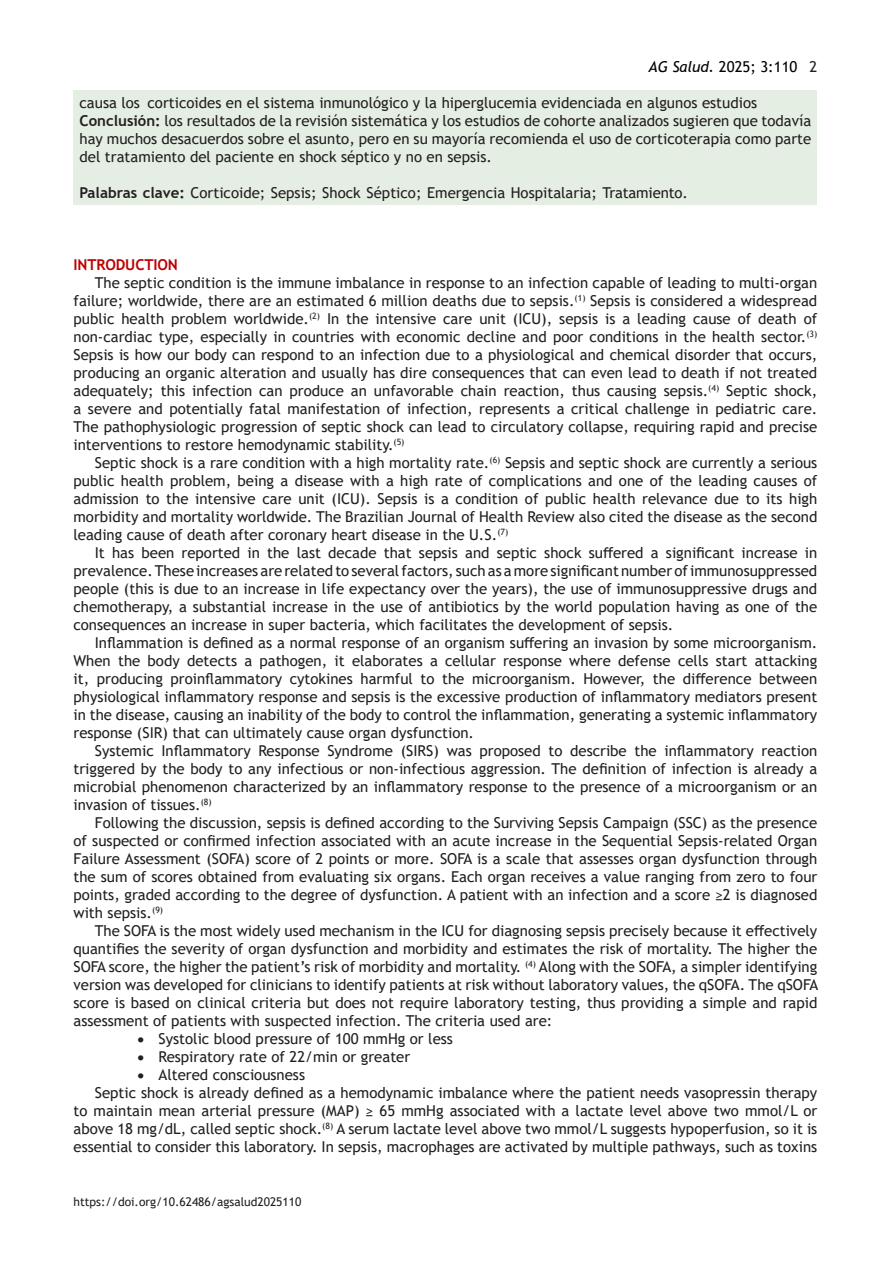
<style>
.page{position:relative;width:893px;height:1263px;background:#fff}
.page>*{position:absolute;margin:0;border:0;box-sizing:border-box;transform-origin:0 0}
.Body_Text{font:15px/18px "Trebuchet MS";color:#231f20;text-align:justify}
.t1{font:15px "Trebuchet MS";color:#000}
.Body_Text-2{font:700 15px "Trebuchet MS";letter-spacing:-.01em;color:#be0000}
.t2{font:12px "Trebuchet MS";color:#231f20}
.s1{font-style:italic}
.s2{color:#231f20}
.s3{font-weight:700}
</style>
<div class="page">
<div style="left:74px;top:90px;width:743px;height:114px;background:#e4eee3"></div>
<p class="t1" style="left:648px;top:57px;width:170px"><span class="s1">AG Salud.</span> 2025; 3:110 <span class="s2">2</span></p>
<p class="Body_Text" style="left:80px;top:94px;width:679px">causa los corticoides en el sistema inmunológico y la hiperglucemia evidenciada en algunos estudios</p>
<p class="Body_Text" style="left:80px;top:112px;width:733px"><span class="s3">Conclusión:</span> los resultados de la revisión sistemática y los estudios de cohorte analizados sugieren que todavía hay muchos desacuerdos sobre el asunto, pero en su mayoría recomienda el uso de corticoterapia como parte del tratamiento del paciente en shock séptico y no en sepsis.</p>
<p class="Body_Text" style="left:80px;top:184px;width:610px"><span class="s3">Palabras clave:</span> Corticoide; Sepsis; Shock Séptico; Emergencia Hospitalaria; Tratamiento.</p>
<p class="Body_Text-2" style="left:74px;top:255px;width:106px">INTRODUCTION</p>
<p class="Body_Text" style="left:74px;top:274px;width:745px;text-indent:21px">The septic condition is the immune imbalance in response to an infection capable of leading to multi-organ failure; worldwide, there are an estimated 6 million deaths due to sepsis.<sup>(1)</sup> Sepsis is considered a widespread public health problem worldwide.<sup>(2)</sup> In the intensive care unit (ICU), sepsis is a leading cause of death of non-cardiac type, especially in countries with economic decline and poor conditions in the health sector.<sup>(3)<br></sup>Sepsis is how our body can respond to an infection due to a physiological and chemical disorder that occurs, producing an organic alteration and usually has dire consequences that can even lead to death if not treated adequately; this infection can produce an unfavorable chain reaction, thus causing sepsis.<sup>(4)</sup> Septic shock, a severe and potentially fatal manifestation of infection, represents a critical challenge in pediatric care.<br>The pathophysiologic progression of septic shock can lead to circulatory collapse, requiring rapid and precise interventions to restore hemodynamic stability.<sup>(5)</sup></p>
<p class="Body_Text" style="left:74px;top:454px;width:745px;text-indent:21px">Septic shock is a rare condition with a high mortality rate.<sup>(6)</sup> Sepsis and septic shock are currently a serious public health problem, being a disease with a high rate of complications and one of the leading causes of admission to the intensive care unit (ICU). Sepsis is a condition of public health relevance due to its high morbidity and mortality worldwide. The Brazilian Journal of Health Review also cited the disease as the second leading cause of death after coronary heart disease in the U.S.<sup>(7)</sup></p>
<p class="Body_Text" style="left:74px;top:544px;width:745px;text-indent:21px">It has been reported in the last decade that sepsis and septic shock suffered a significant increase in prevalence. These increases are related to several factors, such as a more significant number of immunosuppressed people (this is due to an increase in life expectancy over the years), the use of immunosuppressive drugs and chemotherapy, a substantial increase in the use of antibiotics by the world population having as one of the consequences an increase in super bacteria, which facilitates the development of sepsis.</p>
<p class="Body_Text" style="left:74px;top:634px;width:745px;text-indent:21px">Inflammation is defined as a normal response of an organism suffering an invasion by some microorganism.<br>When the body detects a pathogen, it elaborates a cellular response where defense cells start attacking it, producing proinflammatory cytokines harmful to the microorganism. However, the difference between physiological inflammatory response and sepsis is the excessive production of inflammatory mediators present in the disease, causing an inability of the body to control the inflammation, generating a systemic inflammatory response (SIR) that can ultimately cause organ dysfunction.</p>
<p class="Body_Text" style="left:74px;top:742px;width:745px;text-indent:21px">Systemic Inflammatory Response Syndrome (SIRS) was proposed to describe the inflammatory reaction triggered by the body to any infectious or non-infectious aggression. The definition of infection is already a microbial phenomenon characterized by an inflammatory response to the presence of a microorganism or an invasion of tissues.<sup>(8)</sup></p>
<p class="Body_Text" style="left:74px;top:814px;width:745px;text-indent:21px">Following the discussion, sepsis is defined according to the Surviving Sepsis Campaign (SSC) as the presence of suspected or confirmed infection associated with an acute increase in the Sequential Sepsis-related Organ Failure Assessment (SOFA) score of 2 points or more. SOFA is a scale that assesses organ dysfunction through the sum of scores obtained from evaluating six organs. Each organ receives a value ranging from zero to four points, graded according to the degree of dysfunction. A patient with an infection and a score ≥2 is diagnosed with sepsis.<sup>(9)</sup></p>
<p class="Body_Text" style="left:74px;top:922px;width:746px;text-indent:21px">The SOFA is the most widely used mechanism in the ICU for diagnosing sepsis precisely because it effectively quantifies the severity of organ dysfunction and morbidity and estimates the risk of mortality. The higher the SOFA score, the higher the patient’s risk of morbidity and mortality. <sup>(4)</sup> Along with the SOFA, a simpler identifying version was developed for clinicians to identify patients at risk without laboratory values, the qSOFA. The qSOFA score is based on clinical criteria but does not require laboratory testing, thus providing a simple and rapid assessment of patients with suspected infection. The criteria used are:</p>
<p class="Body_Text" style="left:137px;top:1030px;width:317px">• Systolic blood pressure of 100 mmHg or less</p>
<p class="Body_Text" style="left:137px;top:1048px;width:274px">• Respiratory rate of 22/min or greater</p>
<p class="Body_Text" style="left:137px;top:1066px;width:169px">• Altered consciousness</p>
<p class="Body_Text" style="left:74px;top:1084px;width:745px;text-indent:21px">Septic shock is already defined as a hemodynamic imbalance where the patient needs vasopressin therapy to maintain mean arterial pressure (MAP) ≥ 65 mmHg associated with a lactate level above two mmol/L or above 18 mg/dL, called septic shock.<sup>(8)</sup> A serum lactate level above two mmol/L suggests hypoperfusion, so it is essential to consider this laboratory. In sepsis, macrophages are activated by multiple pathways, such as toxins</p>
<p class="t2" style="left:74px;top:1194px;width:229px">https://doi.org/10.62486/agsalud2025110</p>
</div>
